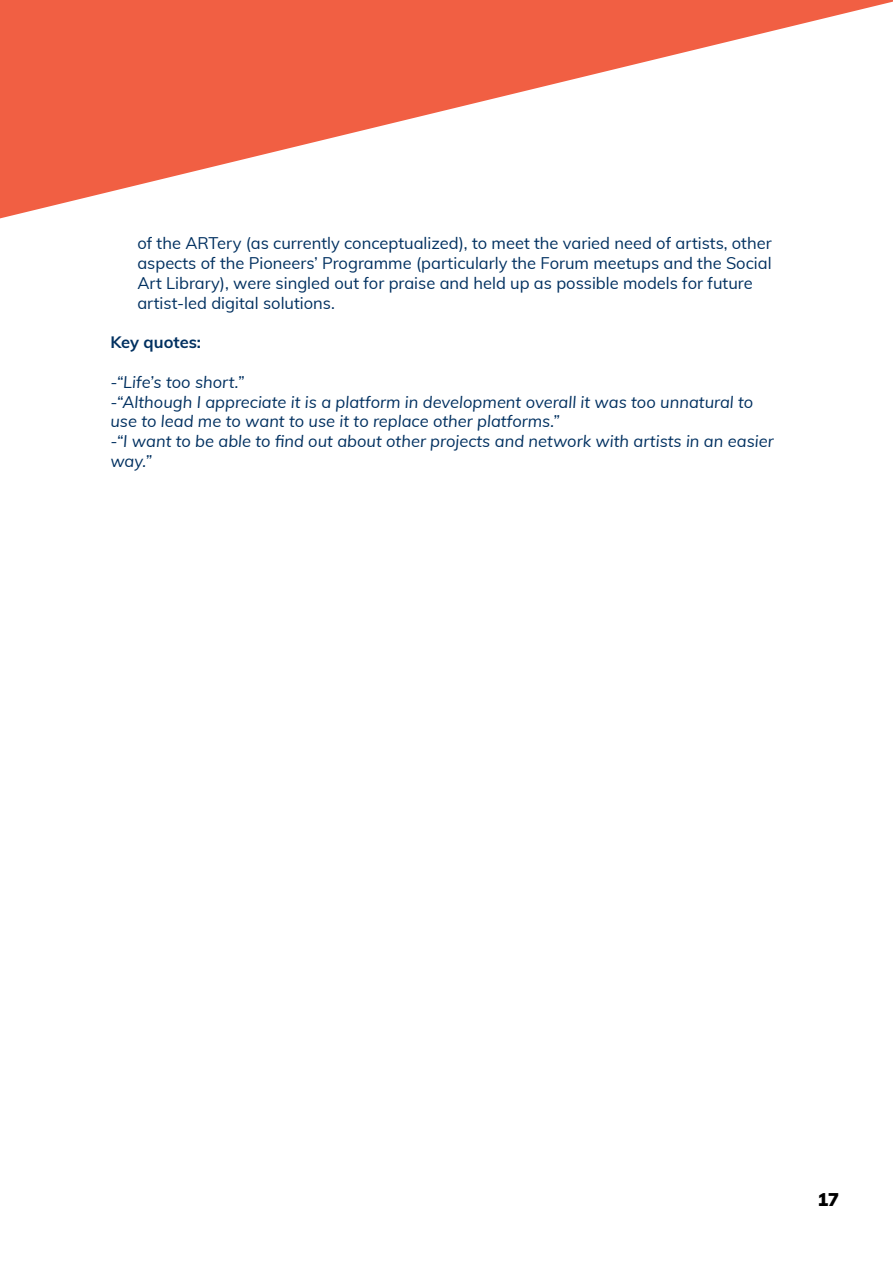
<style>
.page{position:relative;width:893px;height:1263px;background:#fff}
.page>*{position:absolute;margin:0;border:0;box-sizing:border-box;transform-origin:0 0}
.t1{font:900 18px "Muli";color:#000}
.t2{font:16.5px/19.8px "Muli";color:#003060}
.t3{font:italic 16.5px/19.8px "Muli";color:#003060}
.t4{font:700 16.5px "Muli";color:#003060}
</style>
<div class="page">
<svg style="left:0;top:0;width:893px;height:218px;fill:#f15f43"></svg>
<p class="t2" style="left:137px;top:232px;width:636px">of the ARTery (as currently conceptualized), to meet the varied need of artists, other aspects of the Pioneers’ Programme (particularly the Forum meetups and the Social Art Library), were singled out for praise and held up as possible models for future artist-led digital solutions.</p>
<p class="t4" style="left:110px;top:330px;width:92px">Key quotes:</p>
<p class="t3" style="left:110px;top:371px;width:665px">-“Life’s too short.”<br>-“Although I appreciate it is a platform in development overall it was too unnatural to use to lead me to want to use it to replace other platforms.”<br>-“I want to be able to find out about other projects and network with artists in an easier way.”</p>
<p class="t1" style="left:817px;top:1187px;width:23px">17</p>
</div>
